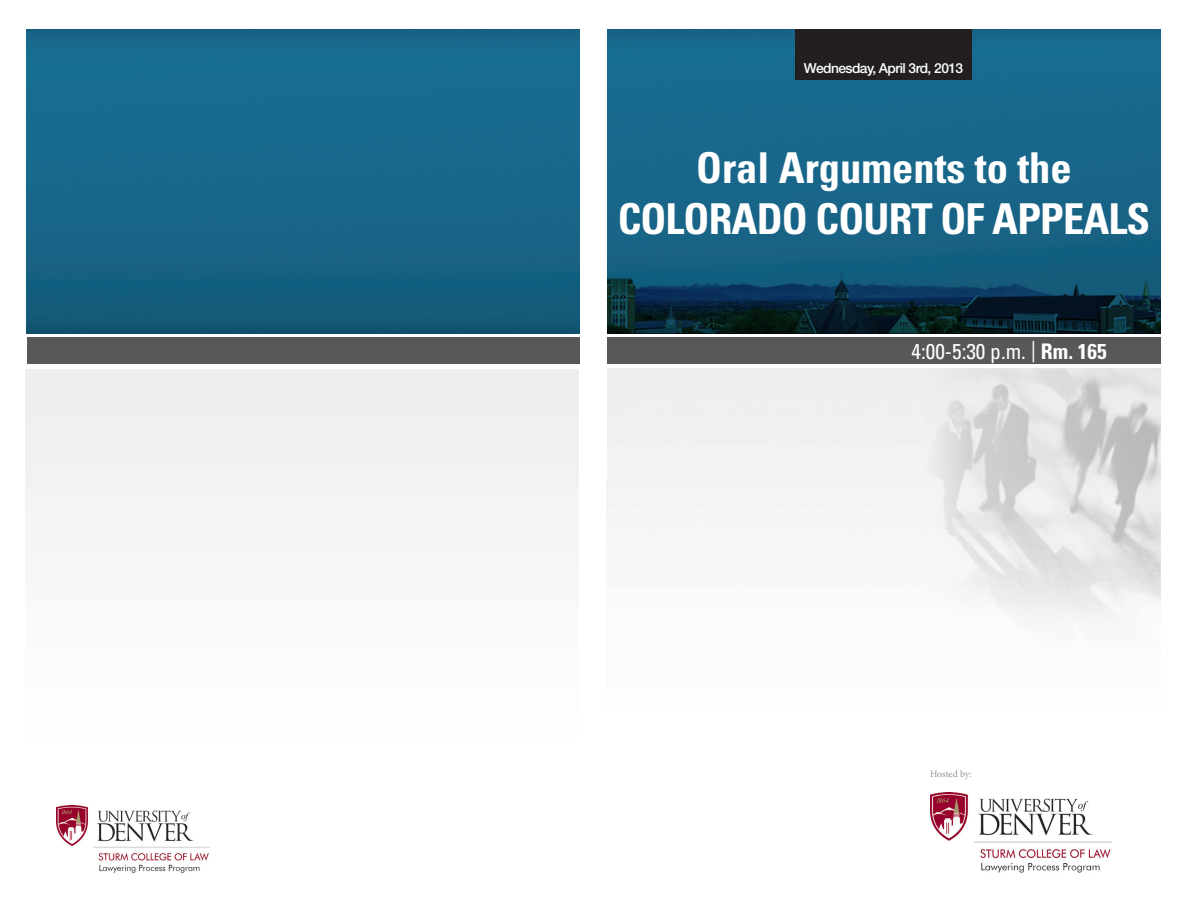
<style>
.page{position:relative;width:1188px;height:918px;background:#fff}
.page>*{position:absolute;margin:0;border:0;box-sizing:border-box;transform-origin:0 0}
.t1{font:700 condensed 42.6px/51px "Univers";color:#fff;text-align:center}
.t2{font:condensed 21.45px "Univers";color:#fff}
.t3{font:500 13.8px "Helvetica Neue LT Std";letter-spacing:-.04em;color:#fff}
.t4{font:9.75px "Minion Pro";letter-spacing:-.005em;color:#939598}
.s1{font-weight:700}
</style>
<div class="page">
<img style="left:26px;top:370px;width:553px;height:459px">
<img style="left:27px;top:30px;width:1134px;height:303px">
<img style="left:607px;top:368px;width:554px;height:425px">
<div style="left:27px;top:338px;width:1134px;height:26px;background:#57585a"></div>
<img style="left:607px;top:269px;width:554px;height:64px">
<div style="left:795px;top:30px;width:177px;height:50px;background:#231f20"></div>
<div style="left:580px;top:0;width:27px;height:480px;background:#fff"></div>
<img style="left:930px;top:793px;width:182px;height:80px">
<img style="left:57px;top:806px;width:153px;height:67px">
<p class="t3" style="left:804px;top:60px;width:161px">Wednesday, April 3rd, 2013</p>
<p class="t1" style="left:618px;top:142px;width:534px">ORAL ARGUMENTS TO THE<br>COLORADO COURT OF APPEALS</p>
<p class="t2" style="left:912px;top:338px;width:196px">4:00-5:30 p.m. | <span class="s1">RM. 165</span></p>
<p class="t4" style="left:930px;top:767px;width:43px">Hosted by:</p>
</div>
